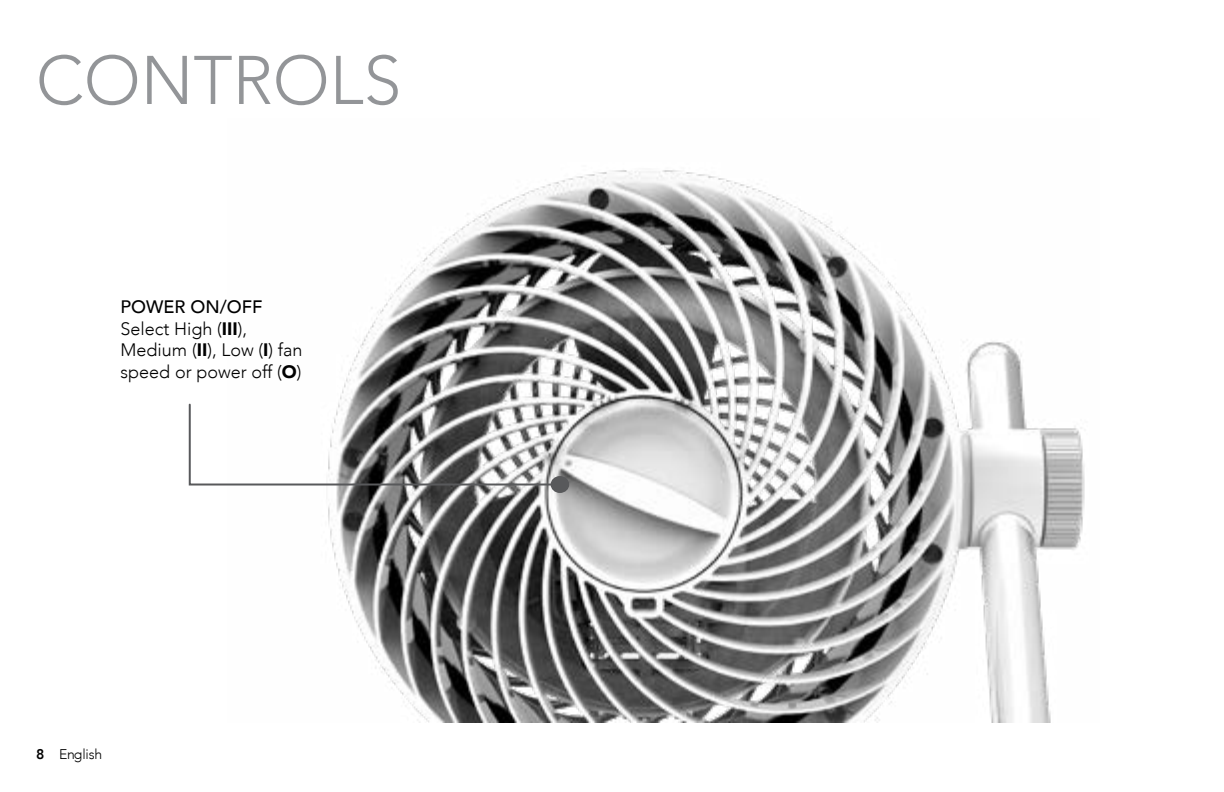
<style>
.page{position:relative;width:1224px;height:792px;background:#fff}
.page>*{position:absolute;margin:0;border:0;box-sizing:border-box;transform-origin:0 0}
.t1{font:300 68px "Avenir";color:#939598}
.t2{font:300 18px/21.6px "Avenir";color:#000}
.t3{font:500 18px "Avenir";color:#000}
.t4{font:300 14px "Avenir";letter-spacing:-.02em;color:#000}
.s1{font-weight:900}
.s2{font-weight:800}
</style>
<div class="page">
<img style="left:328px;top:170px;width:757px;height:552px">
<div style="left:551px;top:476px;width:18px;height:17px;background:#58595b;border-radius:50%"></div>
<svg style="left:188px;top:403px;width:365px;height:84px"></svg>
<p class="t1" style="left:36px;top:40px;width:367px">CONTROLS</p>
<p class="t3" style="left:121px;top:291px;width:143px">POWER ON/OFF</p>
<p class="t2" style="left:121px;top:318px;width:183px">Select High (<span class="s1">III</span>),<br>Medium (<span class="s1">II</span>), Low (<span class="s1">I</span>) fan speed or power off (<span class="s1">O</span>)</p>
<p class="t4" style="left:36px;top:746px;width:68px"><span class="s2">8</span> English</p>
</div>
